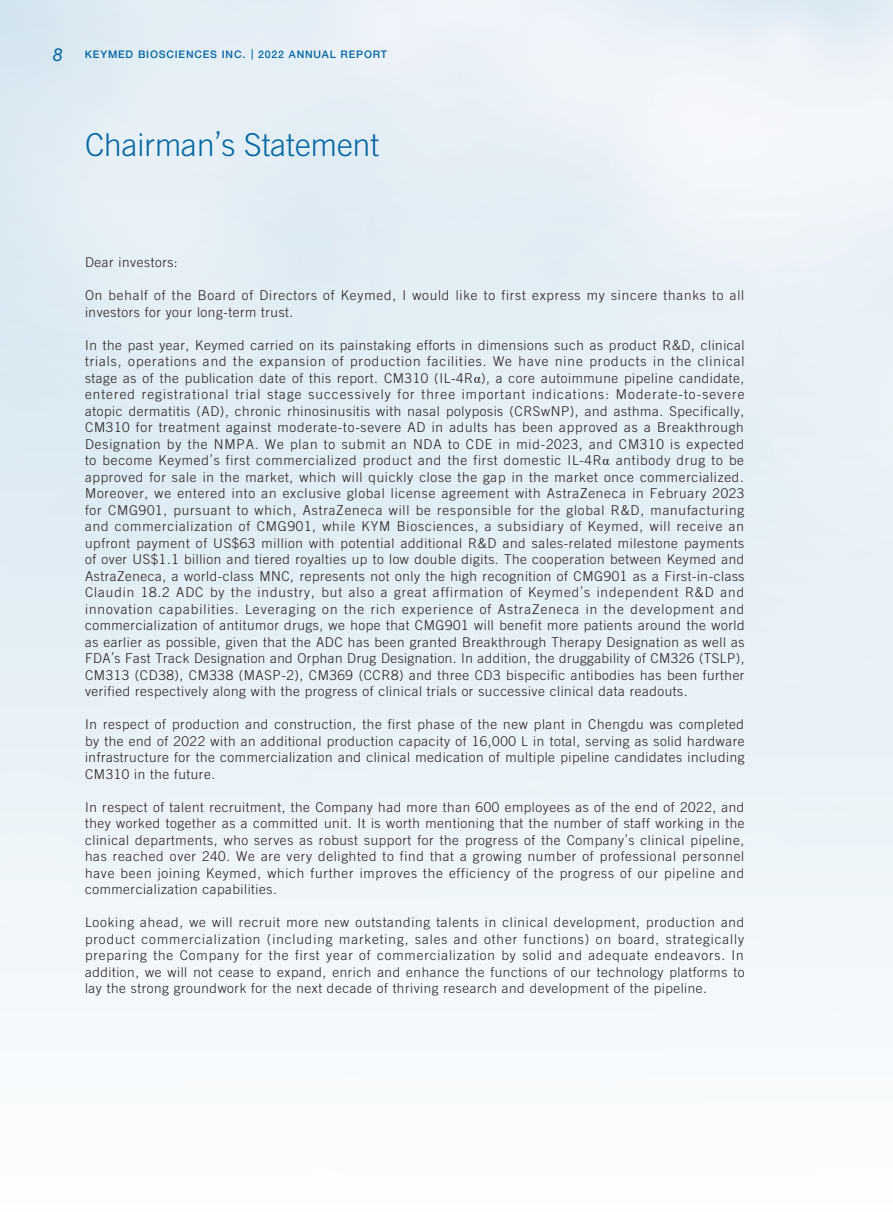
<style>
.page{position:relative;width:893px;height:1212px;background:#fff}
.page>*{position:absolute;margin:0;border:0;box-sizing:border-box;transform-origin:0 0}
.t1{font:300 31.5px "Trade Gothic LT Std";color:#0066a0}
.t2{font:300 13.5px/16.5px "Trade Gothic LT Std";letter-spacing:.04em;color:#231f20;text-align:justify}
.t3{font:300 13.5px/16.5px "Trade Gothic LT Std";letter-spacing:.06em;color:#231f20}
.t4{font:500 10.5px "Helvetica Neue LT Std";letter-spacing:.08em;color:#0066a0}
.s1{font-weight:400;font-style:italic;font-size:18px}
.s2{font-family:"Times New Roman";font-weight:400}
</style>
<div class="page">
<p class="t4" style="left:53px;top:48px;width:336px"><span class="s1">8</span> KEYMED BIOSCIENCES INC. 2022 ANNUAL REPORT</p>
<h1 class="t1" style="left:85px;top:126px;width:296px">Chairman’s Statement</h1>
<p class="t2" style="left:85px;top:254px;width:94px">Dear investors:</p>
<p class="t3" style="left:85px;top:287px;width:661px">On behalf of the Board of Directors of Keymed, I would like to first express my sincere thanks to all investors for your long-term trust.</p>
<p class="t2" style="left:85px;top:336px;width:661px">In the past year, Keymed carried on its painstaking efforts in dimensions such as product R&amp;D, clinical trials, operations and the expansion of production facilities. We have nine products in the clinical stage as of the publication date of this report. CM310 (IL-4R<span class="s2">α</span>), a core autoimmune pipeline candidate, entered registrational trial stage successively for three important indications: Moderate-to-severe atopic dermatitis (AD), chronic rhinosinusitis with nasal polyposis (CRSwNP), and asthma. Specifically, CM310 for treatment against moderate-to-severe AD in adults has been approved as a Breakthrough Designation by the NMPA. We plan to submit an NDA to CDE in mid-2023, and CM310 is expected to become Keymed’s first commercialized product and the first domestic IL-4R<span class="s2">α</span> antibody drug to be approved for sale in the market, which will quickly close the gap in the market once commercialized.<br>Moreover, we entered into an exclusive global license agreement with AstraZeneca in February 2023 for CMG901, pursuant to which, AstraZeneca will be responsible for the global R&amp;D, manufacturing and commercialization of CMG901, while KYM Biosciences, a subsidiary of Keymed, will receive an upfront payment of US$63 million with potential additional R&amp;D and sales-related milestone payments of over US$1.1 billion and tiered royalties up to low double digits. The cooperation between Keymed and AstraZeneca, a world-class MNC, represents not only the high recognition of CMG901 as a First-in-class Claudin 18.2 ADC by the industry, but also a great affirmation of Keymed’s independent R&amp;D and innovation capabilities. Leveraging on the rich experience of AstraZeneca in the development and commercialization of antitumor drugs, we hope that CMG901 will benefit more patients around the world as earlier as possible, given that the ADC has been granted Breakthrough Therapy Designation as well as FDA’s Fast Track Designation and Orphan Drug Designation. In addition, the druggability of CM326 (TSLP), CM313 (CD38), CM338 (MASP-2), CM369 (CCR8) and three CD3 bispecific antibodies has been further verified respectively along with the progress of clinical trials or successive clinical data readouts.</p>
<p class="t2" style="left:85px;top:716px;width:661px">In respect of production and construction, the first phase of the new plant in Chengdu was completed by the end of 2022 with an additional production capacity of 16,000 L in total, serving as solid hardware infrastructure for the commercialization and clinical medication of multiple pipeline candidates including CM310 in the future.</p>
<p class="t2" style="left:85px;top:798px;width:661px">In respect of talent recruitment, the Company had more than 600 employees as of the end of 2022, and they worked together as a committed unit. It is worth mentioning that the number of staff working in the clinical departments, who serves as robust support for the progress of the Company’s clinical pipeline, has reached over 240. We are very delighted to find that a growing number of professional personnel have been joining Keymed, which further improves the efficiency of the progress of our pipeline and commercialization capabilities.</p>
<p class="t2" style="left:85px;top:914px;width:661px">Looking ahead, we will recruit more new outstanding talents in clinical development, production and product commercialization (including marketing, sales and other functions) on board, strategically preparing the Company for the first year of commercialization by solid and adequate endeavors. In addition, we will not cease to expand, enrich and enhance the functions of our technology platforms to lay the strong groundwork for the next decade of thriving research and development of the pipeline.</p>
</div>
